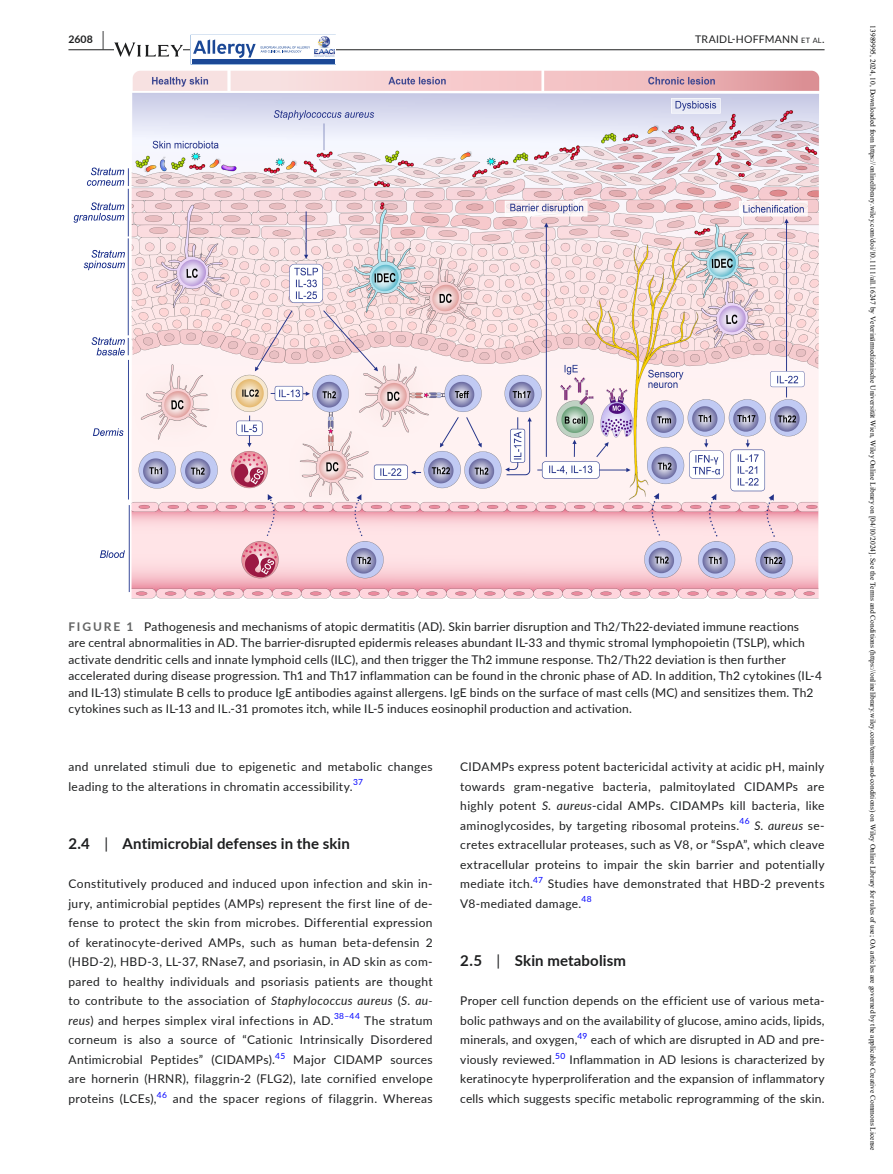
<style>
.page{position:relative;width:893px;height:1174px;background:#fff}
.page>*{position:absolute;margin:0;border:0;box-sizing:border-box;transform-origin:0 0}
.t1{font:700 15px "Lato";letter-spacing:.005em;color:#1d1e1f}
.t2{font:12px/19.5px "Lato";letter-spacing:.015em;color:#1d1e1f}
.t3{font:10.5px "Lato";letter-spacing:.02em;color:#1d1e1f}
.t4{font:700 10.5px "Lato";color:#1d1e1f}
.t5{font:8.4px "Lato";color:#00f}
.t6{font:8.4px "Lato Regular 2";color:#00f}
.t7{font:7.5px "Times New Roman";color:#000}
.s1{font-family:"Lato Bold 2";font-weight:400;font-size:19.5px}
.s2{font-size:7.35px}
.s3{font-family:"Lato Regular 2"}
.s4{font-family:"Lato Bold 2";color:#636464}
.s5{font-family:"Lato Regular 2";font-weight:400}
.s6{font-style:italic}
</style>
<div class="page">
<hr style="left:68px;top:49px;width:756px;height:1px;background:#1d1e1f">
<svg style="left:114px;top:42px;width:69px;height:15px"></svg>
<svg style="left:191px;top:39px;width:145px;height:26px"></svg>
<div style="left:192px;top:59px;width:142px;height:5px;background:#1b4896"></div>
<img style="left:313px;top:36px;width:22px;height:22px">
<img style="left:73px;top:70px;width:747px;height:529px">
<p class="t4" style="left:68px;top:31px;width:37px">2608 <span class="s1">|</span></p>
<p class="t3" style="left:695px;top:31px;width:131px">TRAIDL- HOFFMANN <span class="s2">et al</span><span class="s3">.</span></p>
<p class="t2" style="left:68px;top:617px;width:755px;line-height:16.5px"><span class="s4">FIGURE 1</span> Pathogenesis and mechanisms of atopic dermatitis (AD). Skin barrier disruption and Th2/Th22-deviated immune reactions<br>are central abnormalities in AD. The barrier-disrupted epidermis releases abundant IL-33 and thymic stromal lymphopoietin (TSLP), which activate dendritic cells and innate lymphoid cells (ILC), and then trigger the Th2 immune response. Th2/Th22 deviation is then further accelerated during disease progression. Th1 and Th17 inflammation can be found in the chronic phase of AD. In addition, Th2 cytokines (IL-4 and IL-13) stimulate B cells to produce IgE antibodies against allergens. IgE binds on the surface of mast cells (MC) and sensitizes them. Th2 cytokines such as IL-13 and IL.-31 promotes itch, while IL-5 induces eosinophil production and activation.</p>
<p class="t2" style="left:68px;top:756px;width:366px">and unrelated stimuli due to epigenetic and metabolic changes leading to the alterations in chromatin accessibility.</p>
<p class="t5" style="left:353px;top:776px;width:11px">37</p>
<p class="t1" style="left:68px;top:833px;width:283px">2.4 <span class="s5">|</span> Antimicrobial defenses in the skin</p>
<p class="t2" style="left:68px;top:873px;width:366px;text-align:justify">Constitutively produced and induced upon infection and skin in&shy;jury, antimicrobial peptides (AMPs) represent the first line of de&shy;fense to protect the skin from microbes. Differential expression of keratinocyte-derived AMPs, such as human beta-defensin 2 (HBD-2), HBD-3, LL-37, RNase7, and psoriasin, in AD skin as com&shy;pared to healthy individuals and psoriasis patients are thought to contribute to the association of <span class="s6">Staphylococcus aureus</span> (<span class="s6">S. au&shy;reus</span>) and herpes simplex viral infections in AD.<sup>38–44</sup> The stratum corneum is also a source of “Cationic Intrinsically Disordered Antimicrobial Peptides” (CIDAMPs).<sup>45</sup> Major CIDAMP sources are hornerin (HRNR), filaggrin-2 (FLG2), late cornified envelope proteins (LCEs),<sup>46</sup> and the spacer regions of filaggrin. Whereas</p>
<p class="t2" style="left:460px;top:756px;width:366px;text-align:justify">CIDAMPs express potent bactericidal activity at acidic pH, mainly towards gram-negative bacteria, palmitoylated CIDAMPs are highly potent <span class="s6">S. aureus</span>-cidal AMPs. CIDAMPs kill bacteria, like aminoglycosides, by targeting ribosomal proteins.<sup>46</sup> <span class="s6">S. aureus</span> se&shy;cretes extracellular proteases, such as V8, or “SspA”, which cleave extracellular proteins to impair the skin barrier and potentially mediate itch.</p>
<p class="t6" style="left:533px;top:874px;width:11px">47</p>
<p class="t2" style="left:460px;top:873px;width:366px;text-indent:87px">Studies have demonstrated that HBD-2 prevents<br>V8-mediated damage.</p>
<p class="t5" style="left:582px;top:893px;width:12px">48</p>
<p class="t1" style="left:460px;top:950px;width:167px">2.5 <span class="s5">|</span> Skin metabolism</p>
<p class="t2" style="left:460px;top:990px;width:366px;text-align:justify">Proper cell function depends on the efficient use of various meta&shy;bolic pathways and on the availability of glucose, amino acids, lipids, minerals, and oxygen,<sup>49</sup> each of which are disrupted in AD and pre&shy;viously reviewed.<sup>50</sup> Inflammation in AD lesions is characterized by keratinocyte hyperproliferation and the expansion of inflammatory cells which suggests specific metabolic reprogramming of the skin.</p>
<p class="t7" style="left:878px;top:25px;width:1126px;rotate:90deg">13989995, 2024, 10, Downloaded from https://onlinelibrary.wiley.com/doi/10.1111/all.16247 by Veterinärmedizinische Universität Wien, Wiley Online Library on [04/10/2024]. See the Terms and Conditions (https://onlinelibrary.wiley.com/terms-and-conditions) on Wiley Online Library for rules of use; OA articles are governed by the applicable Creative Commons License</p>
</div>
